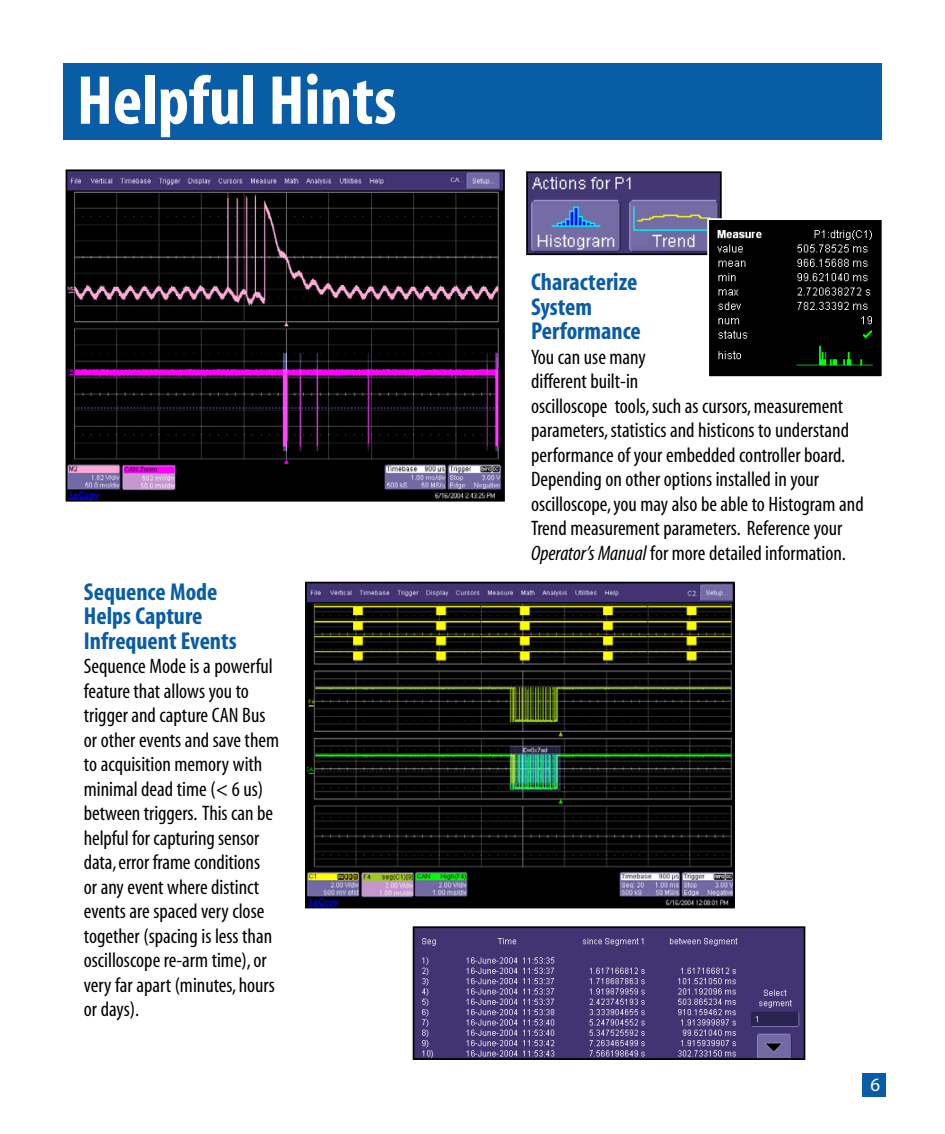
<style>
.page{position:relative;width:945px;height:1134px;background:#fff}
.page>*{position:absolute;margin:0;border:0;box-sizing:border-box;transform-origin:0 0}
.t1{font:70px "Myriad MM 700 300";color:#fff}
.t2{font:24.5px/24.5px "Myriad MM 700 300";color:#095ca6}
.t3{font:21px/24.5px "Myriad MM 400 300";color:#000}
.t4{font:18.9px "Myriad MM 400 600";color:#fff}
.s1{font-family:"Myriad MM It 400 300"}
</style>
<div class="page">
<img style="left:69px;top:172px;width:433px;height:327px">
<div style="left:66px;top:169px;width:439px;height:333px;border:2px solid #000"></div>
<img style="left:308px;top:585px;width:424px;height:320px">
<div style="left:305px;top:582px;width:430px;height:326px;border:2px solid #000"></div>
<div style="left:862px;top:1073px;width:24px;height:24px;background:#095ca6"></div>
<div style="left:443px;top:63px;width:439px;height:77px;background:#095ca6"></div>
<div style="left:63px;top:63px;width:380px;height:77px;background:#095ca6"></div>
<img style="left:529px;top:174px;width:190px;height:78px">
<div style="left:526px;top:171px;width:196px;height:84px;border:2px solid #000"></div>
<div style="left:708px;top:219px;width:175px;height:158px;background:#000"></div>
<div style="left:707px;top:218px;width:176px;height:160px;border:2px solid #fff"></div>
<img style="left:717px;top:223px;width:164px;height:147px">
<img style="left:416px;top:929px;width:386px;height:128px">
<div style="left:413px;top:926px;width:392px;height:134px;border:2px solid #000"></div>
<h1 class="t1" style="left:77px;top:74px;width:321px">Helpful Hints</h1>
<p class="t2" style="left:84px;top:581px;width:154px">Sequence Mode<br>Helps Capture<br>Infrequent Events</p>
<p class="t3" style="left:84px;top:656px;width:197px">Sequence Mode is a powerful feature that allows you to trigger and capture CAN Bus or other events and save them to acquisition memory with minimal dead time (&lt; 6 us) between triggers. This can be helpful for capturing sensor data,error frame conditions<br>or any event where distinct events are spaced very close together (spacing is less than oscilloscope re-arm time), or very far apart (minutes, hours or days).</p>
<p class="t2" style="left:531px;top:272px;width:111px">Characterize<br>System<br>Performance</p>
<p class="t3" style="left:531px;top:347px;width:334px">You can use many<br>different built-in<br>oscilloscope tools, such as cursors, measurement parameters, statistics and histicons to understand performance of your embedded controller board.<br>Depending on other options installed in your oscilloscope, you may also be able to Histogram and Trend measurement parameters. Reference your <span class="s1">Operator’s Manual</span> for more detailed information.</p>
<p class="t4" style="left:870px;top:1077px;width:11px">6</p>
</div>
